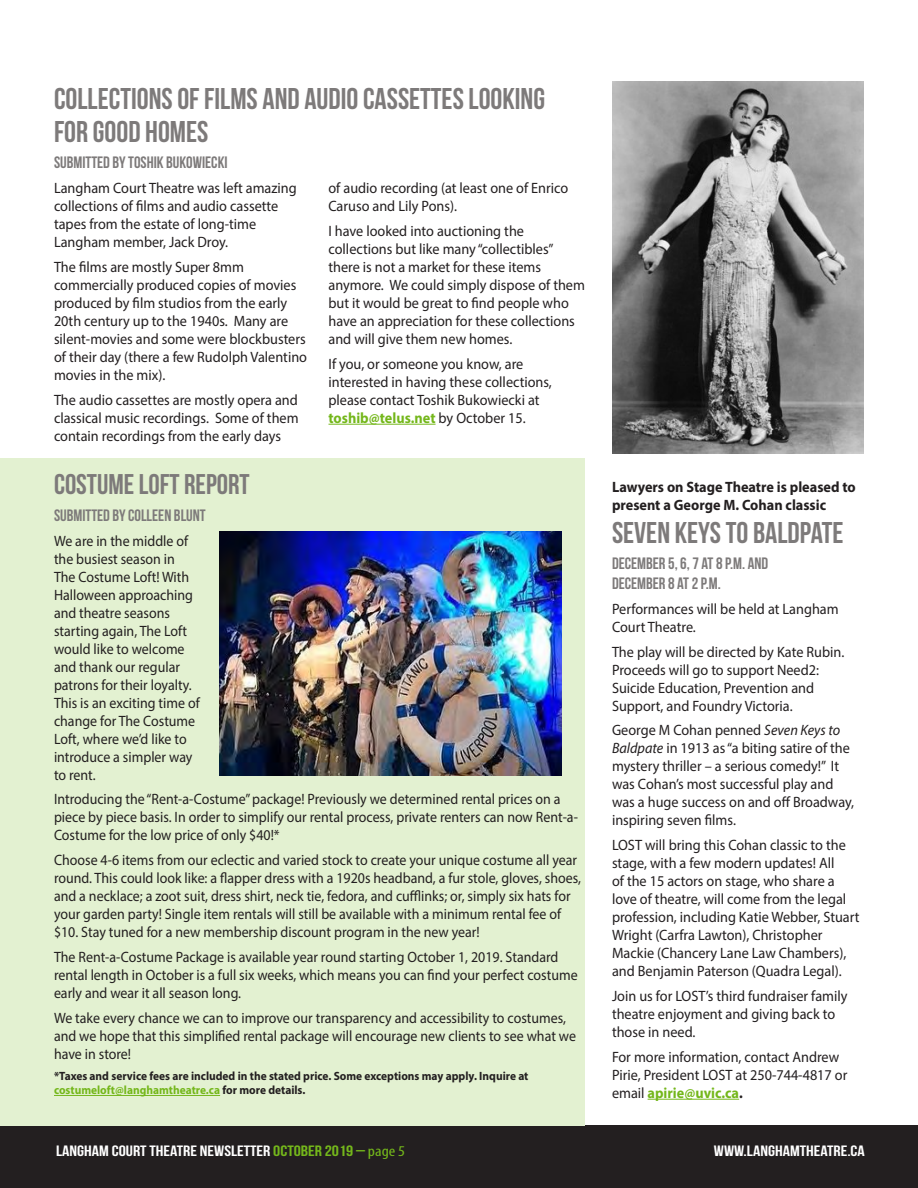
<style>
.page{position:relative;width:918px;height:1188px;background:#fff}
.page>*{position:absolute;margin:0;border:0;box-sizing:border-box;transform-origin:0 0}
.Heading{font:30px/33px "Bebas Neue";color:#7d7a7a}
.Submitted_By{font:28.5px "Bebas Neue";color:#7d7a7a}
.Submitted_By-2{font:16.5px/19.8px "Bebas Neue";color:#7d7a7a}
.Body_-_Regular{font:15px/18px "Myriad Pro";color:#231f20;scale:.95 1}
.Body_-_Regular-2{font:15px/18px "Myriad Pro";color:#231f20;scale:.93 1}
.t1{font:15px "Bebas Neue";color:#fff;scale:1.2 1}
.Dates_for_workshops{font:700 15px/18px "Myriad Pro";color:#231f20;scale:.95 1}
.t2{font:700 12px/14.4px "Myriad Pro";color:#231f20;scale:.95 1}
.s1{font-weight:700;color:#74b71b}
.s2{color:#74b71b}
.s3{font-style:italic}
.s4{font-weight:700}
.s5{font-family:"Myriad Pro";font-stretch:condensed;color:#74b71b}
</style>
<div class="page">
<div style="left:0;top:1125px;width:918px;height:63px;background:#231f20"></div>
<div style="left:0;top:458px;width:585px;height:667px;background:#e3f1d1"></div>
<hr style="left:648px;top:1099px;width:91px;height:1px;background:#74b71b">
<hr style="left:328px;top:424px;width:108px;height:1px;background:#74b71b">
<img style="left:612px;top:81px;width:252px;height:373px">
<hr style="left:54px;top:1095px;width:166px;height:1px;background:#74b71b">
<img style="left:219px;top:531px;width:343px;height:244px">
<p class="Heading" style="left:54px;top:82px;width:493px">COLLECTIONS OF FILMS AND AUDIO CASSETTES LOOKING<br>FOR GOOD HOMES</p>
<p class="Submitted_By-2" style="left:54px;top:153px;width:175px">SUBMITTED BY TOSHIK BUKOWIECKI</p>
<p class="Body_-_Regular" style="left:54px;top:179px;width:257px">Langham Court Theatre was left amazing collections of films and audio cassette tapes from the estate of long-time Langham member, Jack Droy.</p>
<p class="Body_-_Regular" style="left:54px;top:258px;width:268px">The films are mostly Super 8mm commercially produced copies of movies produced by film studios from the early 20th century up to the 1940s. Many are silent-movies and some were blockbusters of their day (there a few Rudolph Valentino movies in the mix).</p>
<p class="Body_-_Regular" style="left:54px;top:390px;width:259px;text-align:justify">The audio cassettes are mostly opera and classical music recordings. Some of them contain recordings from the early days</p>
<p class="Body_-_Regular" style="left:328px;top:179px;width:254px">of audio recording (at least one of Enrico<br>Caruso and Lily Pons).</p>
<p class="Body_-_Regular" style="left:328px;top:222px;width:271px">I have looked into auctioning the collections but like many “collectibles” there is not a market for these items anymore. We could simply dispose of them but it would be great to find people who have an appreciation for these collections and will give them new homes.</p>
<p class="Body_-_Regular" style="left:328px;top:354px;width:237px">If you, or someone you know, are interested in having these collections, please contact Toshik Bukowiecki at <span class="s1">toshib@telus.net</span> by October 15.</p>
<p class="Submitted_By" style="left:54px;top:469px;width:197px">COSTUME LOFT REPORT</p>
<p class="Submitted_By-2" style="left:54px;top:505px;width:153px">SUBMITTED BY COLLEEN BLUNT</p>
<p class="Body_-_Regular-2" style="left:54px;top:531px;width:158px">We are in the middle of the busiest season in<br>The Costume Loft! With<br>Halloween approaching and theatre seasons starting again, The Loft would like to welcome and thank our regular patrons for their loyalty.<br>This is an exciting time of change for The Costume<br>Loft, where we’d like to introduce a simpler way to rent.</p>
<p class="Body_-_Regular-2" style="left:54px;top:790px;width:565px">Introducing the “Rent-a-Costume” package! Previously we determined rental prices on a piece by piece basis. In order to simplify our rental process, private renters can now Rent-a-<br>Costume for the low price of only $40!*</p>
<p class="Body_-_Regular-2" style="left:54px;top:851px;width:568px">Choose 4-6 items from our eclectic and varied stock to create your unique costume all year round. This could look like: a flapper dress with a 1920s headband, a fur stole, gloves, shoes, and a necklace; a zoot suit, dress shirt, neck tie, fedora, and cufflinks; or, simply six hats for your garden party! Single item rentals will still be available with a minimum rental fee of $10. Stay tuned for a new membership discount program in the new year!</p>
<p class="Body_-_Regular-2" style="left:54px;top:948px;width:565px">The Rent-a-Costume Package is available year round starting October 1, 2019. Standard rental length in October is a full six weeks, which means you can find your perfect costume early and wear it all season long.</p>
<p class="Body_-_Regular-2" style="left:54px;top:1008px;width:563px">We take every chance we can to improve our transparency and accessibility to costumes, and we hope that this simplified rental package will encourage new clients to see what we have in store!</p>
<p class="t2" style="left:54px;top:1068px;width:501px">*Taxes and service fees are included in the stated price. Some exceptions may apply. Inquire at <span class="s2">costumeloft@langhamtheatre.ca</span> for more details.</p>
<p class="Dates_for_workshops" style="left:612px;top:477px;width:258px">Lawyers on Stage Theatre is pleased to present a George M. Cohan classic</p>
<p class="Heading" style="left:612px;top:516px;width:233px">SEVEN KEYS TO BALDPATE</p>
<p class="Submitted_By-2" style="left:612px;top:554px;width:158px">DECEMBER 5, 6, 7 AT 8 P.M. AND<br>DECEMBER 8 AT 2 P.M.</p>
<p class="Body_-_Regular" style="left:612px;top:600px;width:240px">Performances will be held at Langham<br>Court Theatre.</p>
<p class="Body_-_Regular" style="left:612px;top:642px;width:246px">The play will be directed by Kate Rubin.<br>Proceeds will go to support Need2:<br>Suicide Education, Prevention and Support, and Foundry Victoria.</p>
<p class="Body_-_Regular" style="left:612px;top:721px;width:257px">George M Cohan penned <span class="s3">Seven Keys to Baldpate</span> in 1913 as “a biting satire of the mystery thriller – a serious comedy!” It was Cohan’s most successful play and was a huge success on and off Broadway, inspiring seven films.</p>
<p class="Body_-_Regular" style="left:612px;top:836px;width:262px">LOST will bring this Cohan classic to the stage, with a few modern updates! All<br>of the 15 actors on stage, who share a love of theatre, will come from the legal profession, including Katie Webber, Stuart Wright (Carfra Lawton), Christopher Mackie (Chancery Lane Law Chambers), and Benjamin Paterson (Quadra Legal).</p>
<p class="Body_-_Regular" style="left:612px;top:987px;width:249px">Join us for LOST’s third fundraiser family theatre enjoyment and giving back to those in need.</p>
<p class="Body_-_Regular" style="left:612px;top:1047px;width:249px">For more information, contact Andrew<br>Pirie, President LOST at 250-744-4817 or email <span class="s1">apirie@uvic.ca</span><span class="s4">.</span></p>
<p class="t1" style="left:56px;top:1143px;width:292px">LANGHAM COURT THEATRE NEWSLETTER <span class="s2">OCTOBER 2019 –</span> <span class="s5">page 5</span></p>
<p class="t1" style="left:714px;top:1143px;width:127px">WWW.LANGHAMTHEATRE.CA</p>
</div>
